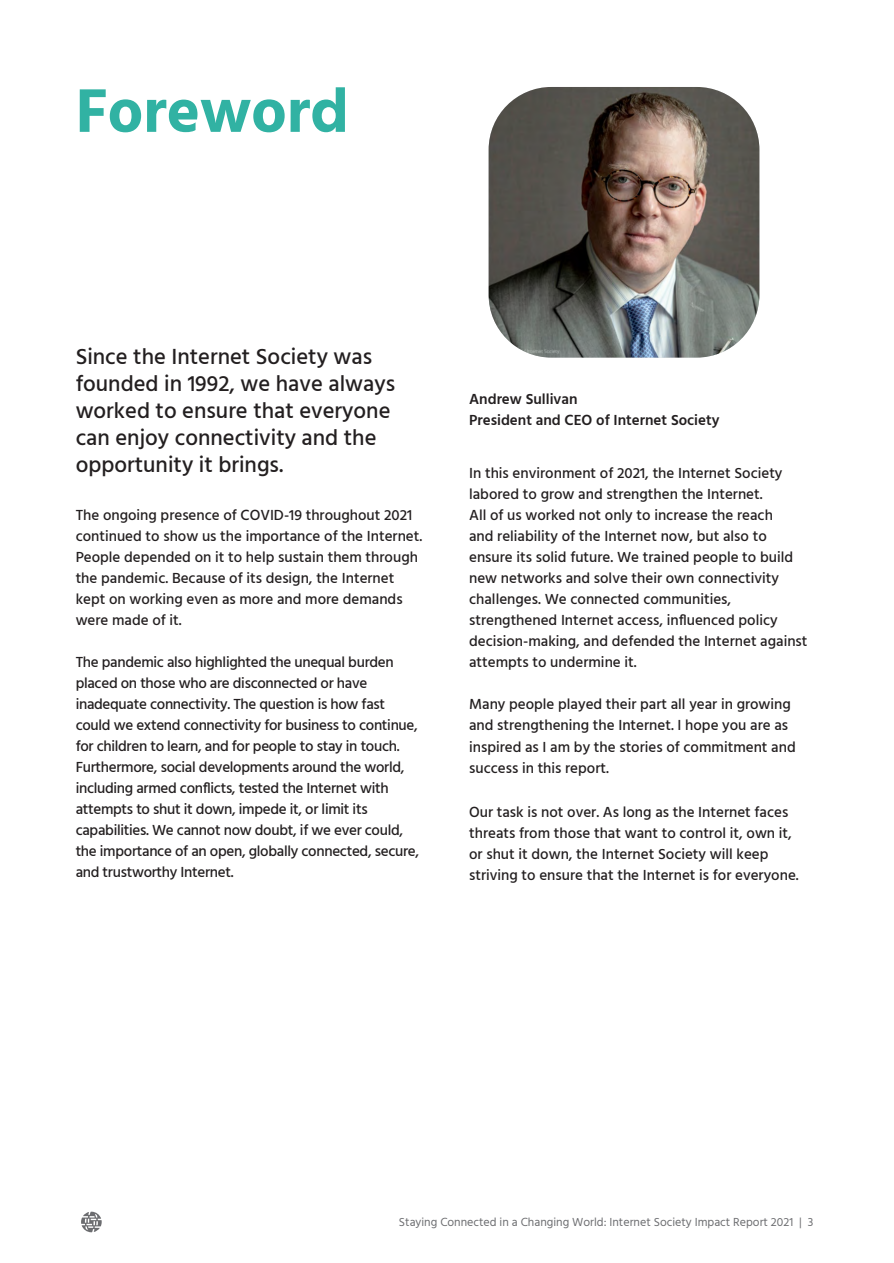
<style>
.page{position:relative;width:894px;height:1263px;background:#fff}
.page>*{position:absolute;margin:0;border:0;box-sizing:border-box;transform-origin:0 0}
.t1{font:700 63px "Hind";color:#31b2a3}
.t2{font:500 22.5px/27px "Hind";color:#231f20}
.t3{font:500 15px/21px "Hind";color:#231f20}
.t4{font:500 15px/21px "Hind";letter-spacing:-.02em;color:#231f20}
.t5{font:600 15px/21px "Hind";color:#231f20}
.t6{font:12px "Hind";color:#6c6d70}
</style>
<div class="page">
<svg style="left:81px;top:1211px;width:21px;height:21px"></svg>
<img style="left:488px;top:87px;width:271px;height:270px">
<p class="t1" style="left:76px;top:73px;width:274px">Foreword</p>
<p class="t2" style="left:76px;top:344px;width:321px">Since the Internet Society was founded in 1992, we have always worked to ensure that everyone can enjoy connectivity and the opportunity it brings.</p>
<p class="t3" style="left:76px;top:505px;width:348px">The ongoing presence of COVID-19 throughout 2021 continued to show us the importance of the Internet.<br>People depended on it to help sustain them through the pandemic. Because of its design, the Internet kept on working even as more and more demands were made of it.</p>
<p class="t4" style="left:76px;top:652px;width:345px">The pandemic also highlighted the unequal burden placed on those who are disconnected or have inadequate connectivity. The question is how fast could we extend connectivity for business to continue, for children to learn, and for people to stay in touch.<br>Furthermore, social developments around the world, including armed conflicts, tested the Internet with attempts to shut it down, impede it, or limit its capabilities. We cannot now doubt, if we ever could, the importance of an open, globally connected, secure, and trustworthy Internet.</p>
<p class="t5" style="left:469px;top:390px;width:252px">Andrew Sullivan<br>President and CEO of Internet Society</p>
<p class="t3" style="left:469px;top:464px;width:340px">In this environment of 2021, the Internet Society labored to grow and strengthen the Internet.<br>All of us worked not only to increase the reach<br>and reliability of the Internet now, but also to ensure its solid future. We trained people to build new networks and solve their own connectivity challenges. We connected communities, strengthened Internet access, influenced policy decision-making, and defended the Internet against attempts to undermine it.</p>
<p class="t3" style="left:469px;top:695px;width:328px">Many people played their part all year in growing and strengthening the Internet. I hope you are as inspired as I am by the stories of commitment and success in this report.</p>
<p class="t3" style="left:469px;top:802px;width:331px">Our task is not over. As long as the Internet faces threats from those that want to control it, own it, or shut it down, the Internet Society will keep striving to ensure that the Internet is for everyone.</p>
<p class="t6" style="left:399px;top:1213px;width:415px">Staying Connected in a Changing World: Internet Society Impact Report 2021 | 3</p>
</div>
